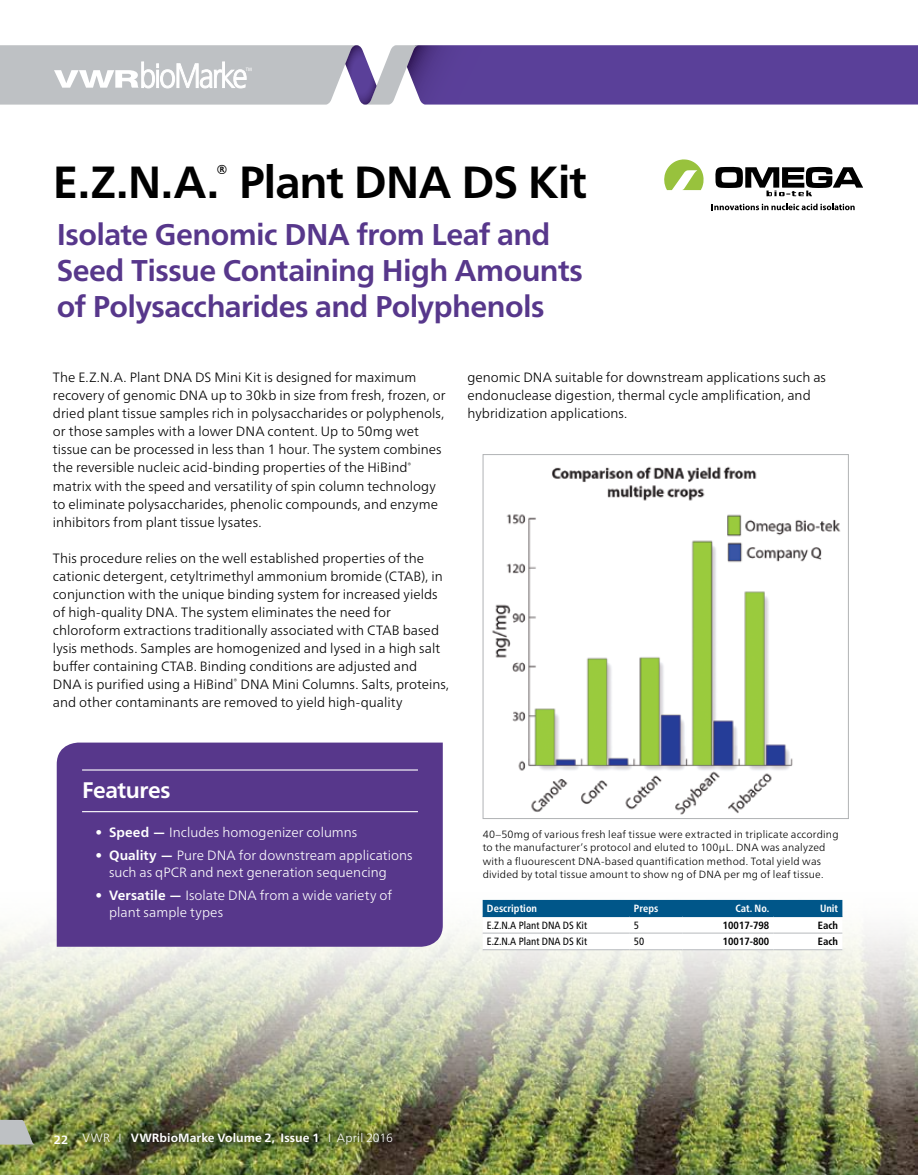
<style>
.page{position:relative;width:918px;height:1175px;background:#fff}
.page>*{position:absolute;margin:0;border:0;box-sizing:border-box;transform-origin:0 0}
.t1{font:700 45px "Frutiger Neue LTW1 G";letter-spacing:-.025em;color:#000}
.t2{font:700 30px/36px "Frutiger Neue LTW1 G";letter-spacing:-.02em;color:#57378b}
.t3{font:700 22.5px "Frutiger Neue LTW1 G";letter-spacing:-.015em;color:#fff}
.t4{font:300 13.5px/18px "Frutiger Neue LTW1 G";letter-spacing:.005em;color:#000}
.t5{font:300 13.5px/16.5px "Frutiger Neue LTW1 G";letter-spacing:.005em;color:#fff}
.t6{font:700 12px "Frutiger Neue LTW1 G";letter-spacing:.005em;color:#fff}
.t7{font:300 10.5px/13.5px "Frutiger Neue LTW1 G";letter-spacing:.015em;color:#000}
.t8{font:condensed 10.5px "Frutiger Neue LTW1 G";color:#000}
.t9{font:700 condensed 10.5px "Frutiger Neue LTW1 G";letter-spacing:.005em;color:#fff}
.t10{font:700 condensed 10.5px "Frutiger Neue LTW1 G";color:#000}
.s1{font-weight:700}
.s2{font-weight:300}
</style>
<div class="page">
<img style="left:0;top:816px;width:918px;height:358px">
<svg style="left:0;top:1119px;width:35px;height:25px"></svg>
<svg style="left:0;top:45px;width:918px;height:60px;background:#8a7caf"></svg>
<div style="left:74px;top:1123px;width:327px;height:30px;background:#000;opacity:.75"></div>
<svg style="left:664px;top:159px;width:40px;height:31px"></svg>
<svg style="left:715px;top:167px;width:148px;height:29px"></svg>
<svg style="left:712px;top:204px;width:143px;height:6px"></svg>
<img style="left:492px;top:466px;width:349px;height:349px">
<div style="left:483px;top:454px;width:366px;height:365px;border:1px solid #b1b3b5"></div>
<svg style="left:483px;top:900px;width:359px;height:49px"></svg>
<hr style="left:483px;top:932px;width:147px;height:1px;background:#bec1c4">
<hr style="left:630px;top:932px;width:52px;height:1px;background:#bec1c4">
<hr style="left:682px;top:932px;width:92px;height:1px;background:#bec1c4">
<hr style="left:774px;top:932px;width:68px;height:1px;background:#bec1c4">
<hr style="left:483px;top:949px;width:147px;height:1px;background:#bec1c4">
<hr style="left:630px;top:949px;width:52px;height:1px;background:#bec1c4">
<hr style="left:682px;top:949px;width:92px;height:1px;background:#bec1c4">
<hr style="left:774px;top:949px;width:68px;height:1px;background:#bec1c4">
<hr style="left:483px;top:916px;width:147px;height:1px;background:#005689">
<hr style="left:630px;top:916px;width:52px;height:1px;background:#005689">
<hr style="left:682px;top:916px;width:92px;height:1px;background:#005689">
<hr style="left:774px;top:916px;width:68px;height:1px;background:#005689">
<div style="left:57px;top:742px;width:386px;height:204px;background:#57378b"></div>
<hr style="left:82px;top:769px;width:336px;height:1px;background:#fff">
<hr style="left:82px;top:811px;width:336px;height:1px;background:#fff">
<h1 class="t1" style="left:53px;top:156px;width:536px">E.Z.N.A.<sup>®</sup> Plant DNA DS Kit</h1>
<h2 class="t2" style="left:57px;top:216px;width:528px">Isolate Genomic DNA from Leaf and<br>Seed Tissue Containing High Amounts of Polysaccharides and Polyphenols</h2>
<p class="t4" style="left:53px;top:368px;width:394px">The E.Z. N.A. Plant DNA DS Mini Kit is designed for maximum recovery of genomic DNA up to 30kb in size from fresh, frozen, or dried plant tissue samples rich in polysaccharides or polyphenols, or those samples with a lower DNA content. Up to 50mg wet tissue can be processed in less than 1 hour. The system combines the reversible nucleic acid-binding properties of the HiBind<sup>® </sup>matrix with the speed and versatility of spin column technology to eliminate polysaccharides, phenolic compounds, and enzyme inhibitors from plant tissue lysates.</p>
<p class="t4" style="left:53px;top:548px;width:398px">This procedure relies on the well established properties of the cationic detergent, cetyltrimethyl ammonium bromide (CTAB), in conjunction with the unique binding system for increased yields of high-quality DNA. The system eliminates the need for chloroform extractions traditionally associated with CTAB based lysis methods. Samples are homogenized and lysed in a high salt buffer containing CTAB. Binding conditions are adjusted and DNA is purified using a HiBind<sup>®</sup> DNA Mini Columns. Salts, proteins, and other contaminants are removed to yield high-quality</p>
<p class="t4" style="left:467px;top:368px;width:360px">genomic DNA suitable for downstream applications such as endonuclease digestion, thermal cycle amplification, and hybridization applications.</p>
<h3 class="t3" style="left:82px;top:776px;width:90px">Features</h3>
<p class="t5" style="left:96px;top:824px;width:263px"><span class="s1">• Speed —</span> Includes homogenizer columns</p>
<p class="t5" style="left:109px;top:847px;width:305px;text-indent:-14px"><span class="s1">• Quality —</span> Pure DNA for downstream applications such as qPCR and next generation sequencing</p>
<p class="t5" style="left:109px;top:887px;width:284px;text-indent:-14px"><span class="s1">• Versatile —</span> Isolate DNA from a wide variety of plant sample types</p>
<p class="t7" style="left:483px;top:827px;width:357px">40–50mg of various fresh leaf tissue were extracted in triplicate according to the manufacturer’s protocol and eluted to 100μL. DNA was analyzed with a fluourescent DNA-based quantification method. Total yield was divided by total tissue amount to show ng of DNA per mg of leaf tissue.</p>
<p class="t9" style="left:487px;top:902px;width:52px">Description</p>
<p class="t9" style="left:634px;top:902px;width:26px">Preps</p>
<p class="t9" style="left:735px;top:902px;width:35px">Cat. No.</p>
<p class="t9" style="left:820px;top:902px;width:20px">Unit</p>
<p class="t8" style="left:487px;top:919px;width:102px">E.Z.N.A Plant DNA DS Kit</p>
<p class="t8" style="left:634px;top:919px;width:7px">5</p>
<p class="t10" style="left:723px;top:919px;width:48px">10017-798</p>
<p class="t10" style="left:818px;top:919px;width:22px">Each</p>
<p class="t8" style="left:487px;top:935px;width:102px">E.Z.N.A Plant DNA DS Kit</p>
<p class="t8" style="left:634px;top:935px;width:12px">50</p>
<p class="t10" style="left:723px;top:935px;width:48px">10017-800</p>
<p class="t10" style="left:818px;top:935px;width:22px">Each</p>
<p class="t6" style="left:54px;top:1131px;width:340px">22 <span class="s2">VWR I</span> VWRbioMarke Volume 2, Issue 1 <span class="s2">I April 2016</span></p>
</div>
